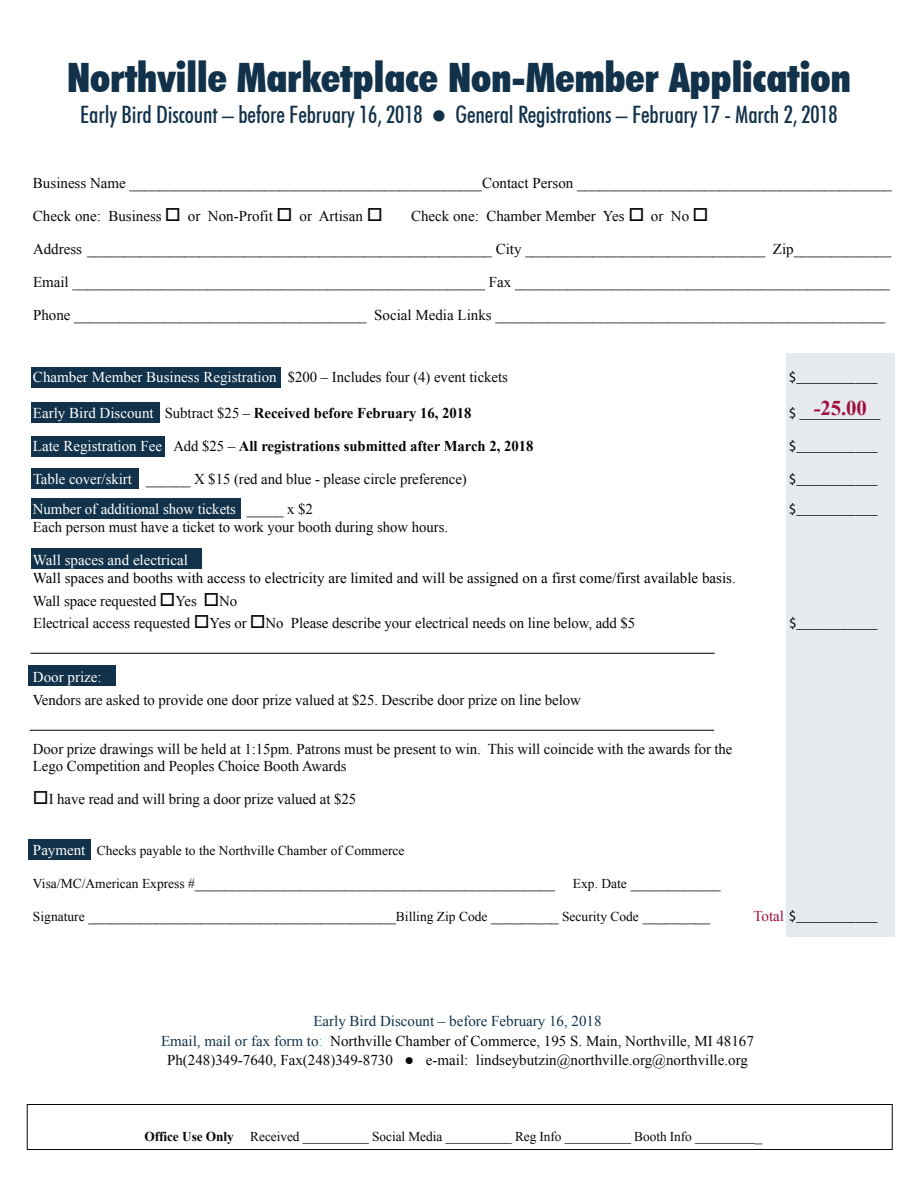
<style>
.page{position:relative;width:918px;height:1188px;background:#fff}
.page>*{position:absolute;margin:0;border:0;box-sizing:border-box;transform-origin:0 0}
.t1{font:900 condensed 40.5px "Futura BT";color:#11324a}
.t2{font:500 condensed 24px "Futura BT";letter-spacing:-.005em;color:#11324a}
.t3{font:700 21px "Times New Roman";color:#9f0e3e}
.t4{font:15px/19.5px "Times New Roman";color:#070707}
.t5{font:15px "Times New Roman";color:#fff}
.t6{font:700 15px "Times New Roman";color:#070707}
.t7{font:15px "Myriad Pro";color:#070707}
.t8{font:13.5px "Times New Roman";color:#070707}
.s1{color:#070707}
.s2{font-weight:400;color:#fff}
.s3{font-weight:400}
.s4{color:#fff}
.s5{color:#000}
.s6{font-size:15px;color:#fff}
.s7{font-size:13.5px}
.s8{font-family:"Times New Roman";color:#9f0e3e}
.s9{color:#11324a}
.s10{color:#5ec1c5}
.s11{font-weight:700}
.s12{font-size:15px}
</style>
<div class="page">
<div style="left:28px;top:665px;width:88px;height:21px;background:#11324a"></div>
<div style="left:31px;top:548px;width:170px;height:21px;background:#11324a"></div>
<div style="left:786px;top:353px;width:109px;height:584px;background:#e7eaed"></div>
<hr style="left:31px;top:653px;width:684px;height:1px;background:#000">
<div style="left:31px;top:367px;width:249px;height:21px;background:#11324a"></div>
<div style="left:31px;top:402px;width:129px;height:21px;background:#11324a"></div>
<div style="left:31px;top:436px;width:134px;height:21px;background:#11324a"></div>
<div style="left:31px;top:468px;width:107px;height:21px;background:#11324a"></div>
<div style="left:31px;top:498px;width:209px;height:21px;background:#11324a"></div>
<div style="left:28px;top:839px;width:64px;height:21px;background:#11324a"></div>
<div style="left:27px;top:1104px;width:866px;height:46px;border:1px solid #070707"></div>
<hr style="left:30px;top:730px;width:684px;height:1px;background:#000">
<h1 class="t1" style="left:67px;top:53px;width:785px">Northville Marketplace Non-Member Application</h1>
<h2 class="t2" style="left:80px;top:100px;width:759px">Early Bird Discount – before February 16, 2018 ● General Registrations – February 17 - March 2, 2018</h2>
<p class="t4" style="left:33px;top:166px;width:861px;line-height:33px">Business Name _______________________________________________Contact Person __________________________________________<br>Check one: Business □ or Non-Profit □ or Artisan □</p>
<p class="t4" style="left:411px;top:206px;width:299px">Check one: Chamber Member Yes □ or No □</p>
<p class="t4" style="left:33px;top:239px;width:860px">Address ______________________________________________________ City ________________________________ Zip_____________</p>
<p class="t4" style="left:33px;top:272px;width:859px">Email _______________________________________________________ Fax __________________________________________________</p>
<p class="t4" style="left:33px;top:305px;width:854px">Phone _______________________________________ Social Media Links ____________________________________________________</p>
<p class="t5" style="left:33px;top:367px;width:476px">Chamber Member Business Registration <span class="s1">$200 – Includes four (4) event tickets</span></p>
<p class="t7" style="left:789px;top:368px;width:90px">$___________</p>
<p class="t6" style="left:33px;top:403px;width:440px"><span class="s2">Early Bird Discount</span> <span class="s3">Subtract $25 –</span> Received before February 16, 2018</p>
<p class="t7" style="left:789px;top:404px;width:93px">$ ___________</p>
<p class="t6" style="left:33px;top:436px;width:502px"><span class="s2">Late Registration Fee</span> <span class="s3">Add $25 –</span> All registrations submitted after March 2, 2018</p>
<p class="t7" style="left:789px;top:437px;width:90px">$___________</p>
<p class="t4" style="left:33px;top:469px;width:435px"><span class="s4">Table cover/skirt</span> ______ X $15 (red and blue - please circle preference)</p>
<p class="t7" style="left:789px;top:470px;width:90px">$___________</p>
<p class="t5" style="left:33px;top:499px;width:282px">Number of additional show tickets <span class="s1">_____ x $2</span></p>
<p class="t7" style="left:789px;top:500px;width:90px">$___________</p>
<p class="t4" style="left:33px;top:517px;width:417px">Each person must have a ticket to work your booth during show hours.</p>
<p class="t5" style="left:33px;top:550px;width:156px">Wall spaces and electrical</p>
<p class="t4" style="left:33px;top:567px;width:704px;line-height:22.5px"><span class="s5">Wall spaces and booths with access to electricity are limited and will be assigned on a first come/first available basis.<br></span>Wall space requested □Yes □No<br>Electrical access requested □Yes or □No Please describe your electrical needs on line below, add $5</p>
<h3 class="t3" style="left:814px;top:393px;width:55px">-25.00</h3>
<p class="t7" style="left:789px;top:614px;width:90px">$___________</p>
<p class="t5" style="left:33px;top:667px;width:70px">Door prize:</p>
<p class="t4" style="left:33px;top:690px;width:549px">Vendors are asked to provide one door prize valued at $25. Describe door prize on line below</p>
<p class="t4" style="left:33px;top:741px;width:701px;line-height:16.5px">Door prize drawings will be held at 1:15pm. Patrons must be present to win. This will coincide with the awards for the<br>Lego Competition and Peoples Choice Booth Awards</p>
<p class="t4" style="left:33px;top:789px;width:325px">□I have read and will bring a door prize valued at $25</p>
<p class="t8" style="left:33px;top:841px;width:373px"><span class="s6">Payment</span> Checks payable to the Northville Chamber of Commerce</p>
<p class="t4" style="left:33px;top:873px;width:689px"><span class="s7">Visa/MC/American Express #</span>________________________________________________ <span class="s7">Exp. Date</span> ____________</p>
<p class="t4" style="left:33px;top:906px;width:679px"><span class="s7">Signature</span> _________________________________________<span class="s7">Billing Zip Code</span> _________ <span class="s7">Security Code</span> _________</p>
<p class="t7" style="left:753px;top:907px;width:125px"><span class="s8">Total</span> $___________</p>
<p class="t4" style="left:161px;top:1011px;width:594px;text-align:center"><span class="s9">Early Bird Discount – before February 16, 2018<br>Email, mail or fax form to</span><span class="s10">:</span> Northville Chamber of Commerce, 195 S. Main, Northville, MI 48167<br>Ph(248)349-7640, Fax(248)349-8730 ● e-mail: lindseybutzin@northville.org@northville.org</p>
<p class="t8" style="left:144px;top:1127px;width:619px"><span class="s11">Office Use Only</span> Received __________ Social Media __________ Reg Info __________ Booth Info _________<span class="s12">_</span></p>
</div>
